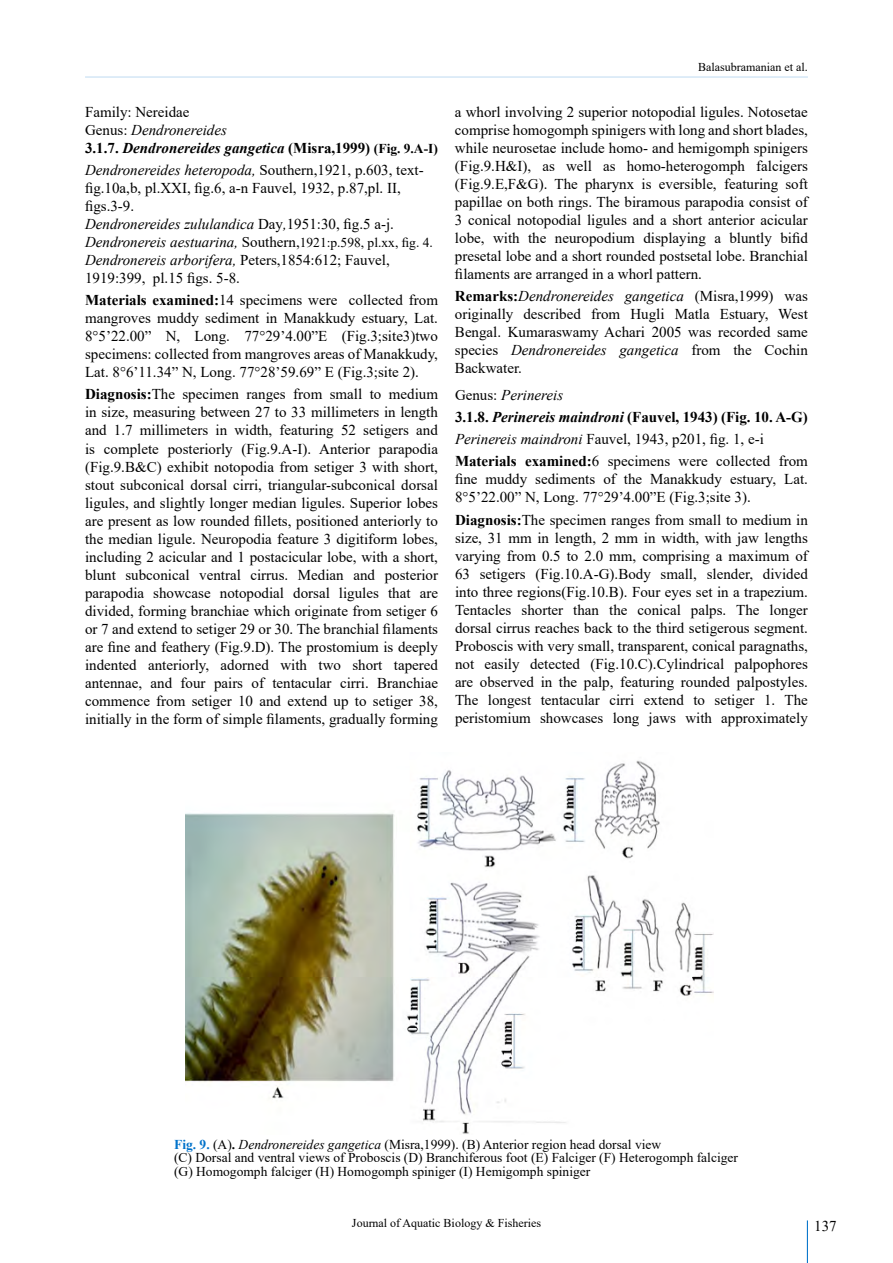
<style>
.page{position:relative;width:893px;height:1263px;background:#fff}
.page>*{position:absolute;margin:0;border:0;box-sizing:border-box;transform-origin:0 0}
.t1{font:15px/18px "Times New Roman";color:#000;text-align:justify}
.t2{font:italic 700 15px/18px "Times New Roman";color:#000}
.t3{font:13.5px/13.5px "Times New Roman";color:#000}
.t4{font:12px "Times New Roman";color:#000}
.s1{font-weight:400;font-style:normal}
.s2{font-weight:400}
.s3{font-style:normal}
.s4{font-style:normal;font-size:13.5px}
.s5{font-style:italic}
.s6{font-size:13.5px}
.s7{font-weight:700}
.s8{font-weight:700;font-style:italic}
.s9{font-weight:700;color:#0072ca}
</style>
<div class="page">
<hr style="left:85px;top:76px;width:723px;height:2px;background:#0072ca">
<hr style="left:807px;top:1220px;width:1px;height:43px;background:#0072ca">
<img style="left:185px;top:760px;width:528px;height:374px">
<p class="t2" style="left:85px;top:102px;width:354px"><span class="s1">Family: Nereidae<br>Genus:</span> <span class="s2">Dendronereides<br></span><span class="s3">3.1.7.</span> Dendronereides gangetica <span class="s3">(Misra,1999)</span> <span class="s4">(Fig. 9.A-I)</span></p>
<p class="t1" style="left:85px;top:160px;width:349px;text-align:left"><span class="s5">Dendronereides heteropoda,</span> Southern,1921, p.603, text&shy;fig.10a,b, pl.XXI, fig.6, a-n Fauvel, 1932, p.87,pl. II, figs.3-9.<br><span class="s5">Dendronereides zululandica</span> Day<span class="s5">,</span>1951:30, fig.5 a-j.<br><span class="s5">Dendronereis aestuarina,</span> Southern,<span class="s6">1921:p.598, pl.xx, fig. 4.<br></span><span class="s5">Dendronereis arborifera,</span> Peters,1854:612; Fauvel, 1919:399, pl.15 figs. 5-8.</p>
<p class="t1" style="left:85px;top:291px;width:354px"><span class="s7">Materials examined:</span>14 specimens were collected from mangroves muddy sediment in Manakkudy estuary, Lat.<br>8°5’22.00” N, Long. 77°29’4.00”E (Fig.3;site3)two specimens: collected from mangroves areas of Manakkudy, Lat. 8°6’11.34” N, Long. 77°28’59.69” E (Fig.3;site 2).</p>
<p class="t1" style="left:85px;top:385px;width:354px"><span class="s7">Diagnosis:</span>The specimen ranges from small to medium in size, measuring between 27 to 33 millimeters in length and 1.7 millimeters in width, featuring 52 setigers and is complete posteriorly (Fig.9.A-I). Anterior parapodia (Fig.9.B&amp;C) exhibit notopodia from setiger 3 with short, stout subconical dorsal cirri, triangular-subconical dorsal ligules, and slightly longer median ligules. Superior lobes are present as low rounded fillets, positioned anteriorly to the median ligule. Neuropodia feature 3 digitiform lobes, including 2 acicular and 1 postacicular lobe, with a short, blunt subconical ventral cirrus. Median and posterior parapodia showcase notopodial dorsal ligules that are divided, forming branchiae which originate from setiger 6 or 7 and extend to setiger 29 or 30. The branchial filaments are fine and feathery (Fig.9.D). The prostomium is deeply indented anteriorly, adorned with two short tapered antennae, and four pairs of tentacular cirri. Branchiae commence from setiger 10 and extend up to setiger 38, initially in the form of simple filaments, gradually forming</p>
<p class="t4" style="left:698px;top:59px;width:111px">Balasubramanian et al.</p>
<p class="t1" style="left:455px;top:102px;width:354px">a whorl involving 2 superior notopodial ligules. Notosetae comprise homogomph spinigers with long and short blades, while neurosetae include homo- and hemigomph spinigers (Fig.9.H&amp;I), as well as homo-heterogomph falcigers (Fig.9.E,F&amp;G). The pharynx is eversible, featuring soft papillae on both rings. The biramous parapodia consist of 3 conical notopodial ligules and a short anterior acicular lobe, with the neuropodium displaying a bluntly bifid presetal lobe and a short rounded postsetal lobe. Branchial filaments are arranged in a whorl pattern.</p>
<p class="t1" style="left:455px;top:286px;width:354px"><span class="s7">Remarks:</span><span class="s5">Dendronereides gangetica</span> (Misra,1999) was originally described from Hugli Matla Estuary, West Bengal. Kumaraswamy Achari 2005 was recorded same species <span class="s5">Dendronereides gangetica</span> from the Cochin Backwater.</p>
<p class="t1" style="left:455px;top:383px;width:354px;line-height:22.2px;text-align:left">Genus: <span class="s5">Perinereis<br></span><span class="s7">3.1.8.</span> <span class="s8">Perinereis maindroni</span> <span class="s7">(Fauvel, 1943) (Fig. 10. A-G)<br></span><span class="s5">Perinereis maindroni</span> Fauvel, 1943, p201, fig. 1, e-i <span class="s7">Materials examined:</span>6 specimens were collected from</p>
<p class="t1" style="left:455px;top:470px;width:354px">fine muddy sediments of the Manakkudy estuary, Lat.<br>8°5’22.00” N, Long. 77°29’4.00”E (Fig.3;site 3).</p>
<p class="t1" style="left:455px;top:510px;width:354px"><span class="s7">Diagnosis:</span>The specimen ranges from small to medium in size, 31 mm in length, 2 mm in width, with jaw lengths varying from 0.5 to 2.0 mm, comprising a maximum of 63 setigers (Fig.10.A-G).Body small, slender, divided into three regions(Fig.10.B). Four eyes set in a trapezium.<br>Tentacles shorter than the conical palps. The longer dorsal cirrus reaches back to the third setigerous segment.<br>Proboscis with very small, transparent, conical paragnaths, not easily detected (Fig.10.C).Cylindrical palpophores are observed in the palp, featuring rounded palpostyles.<br>The longest tentacular cirri extend to setiger 1. The peristomium showcases long jaws with approximately</p>
<p class="t3" style="left:174px;top:1137px;width:565px"><span class="s9">Fig. 9.</span> (A)<span class="s7">.</span> <span class="s5">Dendronereides gangetica</span> (Misra,1999). (B) Anterior region head dorsal view<br>(C) Dorsal and ventral views of Proboscis (D) Branchiferous foot (E) Falciger (F) Heterogomph falciger (G) Homogomph falciger (H) Homogomph spiniger (I) Hemigomph spiniger</p>
<p class="t4" style="left:352px;top:1214px;width:190px">Journal of Aquatic Biology &amp; Fisheries</p>
<p class="t1" style="left:814px;top:1216px;width:24px">137</p>
</div>
